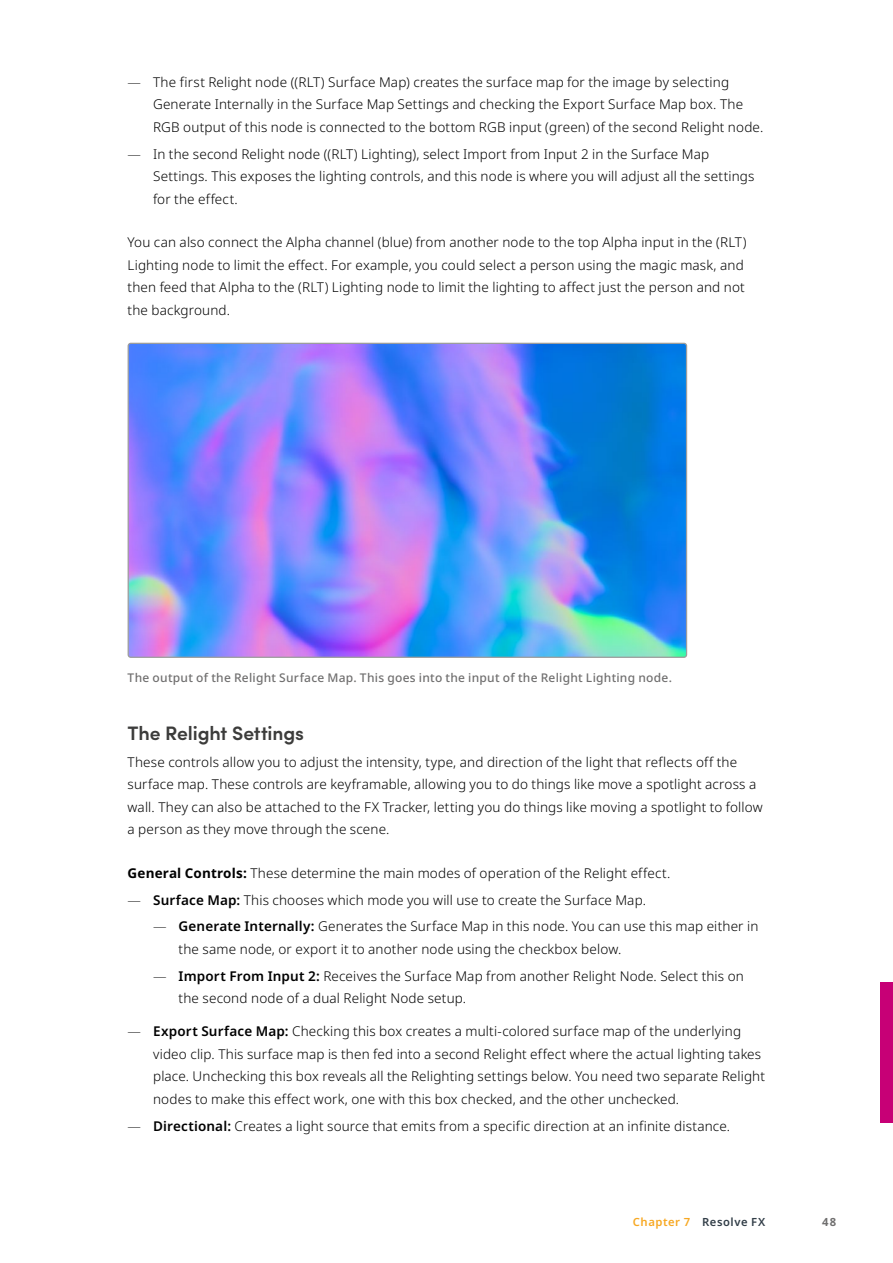
<style>
.page{position:relative;width:893px;height:1263px;background:#fff}
.page>*{position:absolute;margin:0;border:0;box-sizing:border-box;transform-origin:0 0}
.t1{font:600 19.5px "Sofia Pro";letter-spacing:-.01em;color:#3c3c3b}
.t2{font:300 13.5px/22.5px "Noto Sans";letter-spacing:.01em;color:#000}
.t3{font:500 12px "Noto Sans";letter-spacing:.02em;color:#706f6f}
.t4{font:600 11.25px "Noto Sans";letter-spacing:.05em;color:#323e48}
.t5{font:700 11.25px "Noto Sans";color:#706f6f}
.s1{font-weight:200}
.s2{font-weight:700}
.s3{font-weight:600}
.s4{color:#f7a822}
</style>
<div class="page">
<div style="left:880px;top:983px;width:13px;height:140px;background:#c70076"></div>
<img style="left:128px;top:343px;width:557px;height:313px">
<p class="t2" style="left:153px;top:71px;width:612px;text-indent:-26px"><span class="s1">—</span> The first Relight node ((RLT) Surface Map) creates the surface map for the image by selecting<br>Generate Internally in the Surface Map Settings and checking the Export Surface Map box. The<br>RGB output of this node is connected to the bottom RGB input (green) of the second Relight node.</p>
<p class="t2" style="left:153px;top:143px;width:603px;text-indent:-26px"><span class="s1">—</span> In the second Relight node ((RLT) Lighting), select Import from Input 2 in the Surface Map<br>Settings. This exposes the lighting controls, and this node is where you will adjust all the settings for the effect.</p>
<p class="t2" style="left:128px;top:231px;width:620px">You can also connect the Alpha channel (blue) from another node to the top Alpha input in the (RLT)<br>Lighting node to limit the effect. For example, you could select a person using the magic mask, and then feed that Alpha to the (RLT) Lighting node to limit the lighting to affect just the person and not the background.</p>
<p class="t3" style="left:128px;top:669px;width:546px">The output of the Relight Surface Map. This goes into the input of the Relight Lighting node.</p>
<h1 class="t1" style="left:128px;top:718px;width:178px">The Relight Settings</h1>
<p class="t2" style="left:128px;top:751px;width:637px">These controls allow you to adjust the intensity, type, and direction of the light that reflects off the surface map. These controls are keyframable, allowing you to do things like move a spotlight across a wall. They can also be attached to the FX Tracker, letting you do things like moving a spotlight to follow a person as they move through the scene.</p>
<p class="t2" style="left:128px;top:862px;width:544px"><span class="s2">General Controls:</span> These determine the main modes of operation of the Relight effect.</p>
<p class="t2" style="left:128px;top:889px;width:520px"><span class="s1">—</span> <span class="s3">Surface Map:</span> This chooses which mode you will use to create the Surface Map.</p>
<p class="t2" style="left:179px;top:915px;width:581px;text-indent:-26px"><span class="s1">—</span> <span class="s3">Generate Internally:</span> Generates the Surface Map in this node. You can use this map either in the same node, or export it to another node using the checkbox below.</p>
<p class="t2" style="left:179px;top:965px;width:567px;text-indent:-26px"><span class="s1">—</span> <span class="s3">Import From Input 2:</span> Receives the Surface Map from another Relight Node. Select this on the second node of a dual Relight Node setup.</p>
<p class="t2" style="left:153px;top:1020px;width:613px;text-indent:-26px"><span class="s1">—</span> <span class="s3">Export Surface Map:</span> Checking this box creates a multi-colored surface map of the underlying video clip. This surface map is then fed into a second Relight effect where the actual lighting takes place. Unchecking this box reveals all the Relighting settings below. You need two separate Relight nodes to make this effect work, one with this box checked, and the other unchecked.</p>
<p class="t2" style="left:128px;top:1115px;width:604px"><span class="s1">—</span> <span class="s3">Directional:</span> Creates a light source that emits from a specific direction at an infinite distance.</p>
<p class="t4" style="left:633px;top:1214px;width:134px"><span class="s4">Chapter 7</span> Resolve FX</p>
<p class="t5" style="left:822px;top:1214px;width:15px">48</p>
</div>
